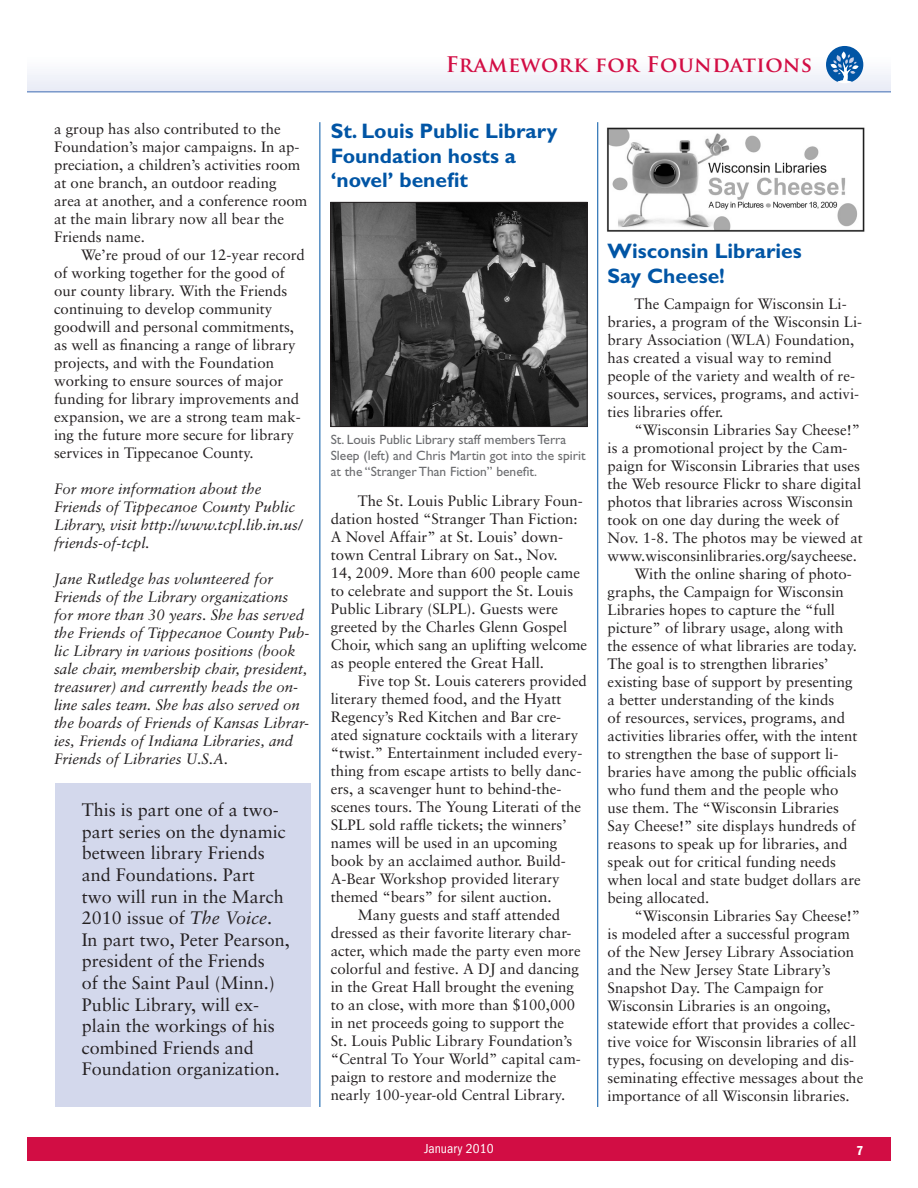
<style>
.page{position:relative;width:918px;height:1188px;background:#fff}
.page>*{position:absolute;margin:0;border:0;box-sizing:border-box;transform-origin:0 0}
._04_Headline__medium{font:700 21px/24.8px "Gill Sans";color:#0155a5}
._15_PAGE_NAME_right{font:700 21px "Trajan Pro";letter-spacing:.025em;color:#d20d44}
._06_Text__2nd__inden{font:18px/21.6px "Sabon";color:#231f20}
._06_Text__2nd__inden-2{font:15px/18px "Sabon";color:#231f20}
._06_Text__2nd__inden-3{font:italic 15px/18px "Sabon";color:#231f20}
._12_Caption{font:13.5px/16.2px "Gill Sans";color:#6c6d70}
.t1{font:condensed 13.5px "Franklin Gothic";color:#fff}
.t2{font:600 condensed 13.5px "Franklin Gothic";color:#fff}
.s1{font-style:italic}
</style>
<div class="page">
<div style="left:27px;top:1138px;width:864px;height:23px;background:#d20d44"></div>
<div style="left:27px;top:27px;width:864px;height:64px;background:linear-gradient(to bottom,#fff,#edeff8)"></div>
<hr style="left:27px;top:92px;width:864px;height:1px;background:#3d6bb3">
<svg style="left:826px;top:46px;width:37px;height:37px"></svg>
<img style="left:607px;top:127px;width:258px;height:105px">
<hr style="left:597px;top:122px;width:1px;height:985px;background:#0155a5">
<img style="left:332px;top:204px;width:254px;height:221px">
<div style="left:330px;top:202px;width:258px;height:225px;border:1px solid #231f20"></div>
<hr style="left:320px;top:122px;width:1px;height:985px;background:#0155a5">
<div style="left:55px;top:783px;width:255px;height:324px;background:#d3d8ec"></div>
<p class="_06_Text__2nd__inden-2" style="left:54px;top:119px;width:255px">a group has also contributed to the Foundation’s major campaigns. In ap&shy;preciation, a children’s activities room at one branch, an outdoor reading area at another, and a conference room at the main library now all bear the Friends name.</p>
<p class="_06_Text__2nd__inden-2" style="left:54px;top:245px;width:252px;text-indent:27px">We’re proud of our 12-year record of working together for the good of our county library. With the Friends continuing to develop community goodwill and personal commitments, as well as financing a range of library projects, and with the Foundation working to ensure sources of major funding for library improvements and expansion, we are a strong team mak&shy;ing the future more secure for library services in Tippecanoe County.</p>
<p class="_06_Text__2nd__inden-3" style="left:54px;top:480px;width:250px">For more information about the Friends of Tippecanoe County Public Library, visit http://www.tcpl.lib.in.us/ friends-of-tcpl.</p>
<p class="_06_Text__2nd__inden-3" style="left:54px;top:570px;width:257px">Jane Rutledge has volunteered for Friends of the Library organizations for more than 30 years. She has served the Friends of Tippecanoe County Pub&shy;lic Library in various positions (book sale chair, membership chair, president, treasurer) and currently heads the on&shy;line sales team. She has also served on the boards of Friends of Kansas Librar&shy;ies, Friends of Indiana Libraries, and Friends of Libraries U.S.A.</p>
<p class="_06_Text__2nd__inden" style="left:82px;top:799px;width:210px">This is part one of a two&shy;part series on the dynamic between library Friends and Foundations. Part<br>two will run in the March<br>2010 issue of <span class="s1">The Voice</span>.<br>In part two, Peter Pearson, president of the Friends<br>of the Saint Paul (Minn.)<br>Public Library, will ex&shy;plain the workings of his combined Friends and<br>Foundation organization.</p>
<p class="_15_PAGE_NAME_right" style="left:446px;top:52px;width:368px">Framework for Foundations</p>
<p class="_04_Headline__medium" style="left:331px;top:118px;width:228px">St. Louis Public Library<br>Foundation hosts a ‘novel’ benefit</p>
<p class="_12_Caption" style="left:331px;top:431px;width:256px">St. Louis Public Library staff members Terra<br>Sleep (left) and Chris Martin got into the spirit at the “Stranger Than Fiction” benefit.</p>
<p class="_06_Text__2nd__inden-2" style="left:331px;top:491px;width:258px;text-indent:27px">The St. Louis Public Library Foun&shy;dation hosted “Stranger Than Fiction:<br>A Novel Affair” at St. Louis’ down&shy;town Central Library on Sat., Nov.<br>14, 2009. More than 600 people came to celebrate and support the St. Louis Public Library (SLPL). Guests were greeted by the Charles Glenn Gospel Choir, which sang an uplifting welcome as people entered the Great Hall.</p>
<p class="_06_Text__2nd__inden-2" style="left:331px;top:671px;width:258px;text-indent:27px">Five top St. Louis caterers provided literary themed food, and the Hyatt Regency’s Red Kitchen and Bar cre&shy;ated signature cocktails with a literary “twist.” Entertainment included every&shy;thing from escape artists to belly danc&shy;ers, a scavenger hunt to behind-the&shy;scenes tours. The Young Literati of the SLPL sold raffle tickets; the winners’ names will be used in an upcoming book by an acclaimed author. Build-A-Bear Workshop provided literary themed “bears” for silent auction.</p>
<p class="_06_Text__2nd__inden-2" style="left:331px;top:905px;width:252px;text-indent:27px">Many guests and staff attended dressed as their favorite literary char&shy;acter, which made the party even more colorful and festive. A DJ and dancing in the Great Hall brought the evening to an close, with more than $100,000 in net proceeds going to support the St. Louis Public Library Foundation’s “Central To Your World” capital cam&shy;paign to restore and modernize the nearly 100-year-old Central Library.</p>
<p class="_04_Headline__medium" style="left:608px;top:238px;width:196px">Wisconsin Libraries<br>Say Cheese!</p>
<p class="_06_Text__2nd__inden-2" style="left:608px;top:294px;width:256px;text-indent:27px">The Campaign for Wisconsin Li&shy;braries, a program of the Wisconsin Li&shy;brary Association (WLA) Foundation, has created a visual way to remind people of the variety and wealth of re&shy;sources, services, programs, and activi&shy;ties libraries offer.</p>
<p class="_06_Text__2nd__inden-2" style="left:608px;top:420px;width:257px;text-indent:27px">“Wisconsin Libraries Say Cheese!” is a promotional project by the Cam&shy;paign for Wisconsin Libraries that uses the Web resource Flickr to share digital photos that libraries across Wisconsin took on one day during the week of Nov. 1-8. The photos may be viewed at www.wisconsinlibraries.org/saycheese.</p>
<p class="_06_Text__2nd__inden-2" style="left:608px;top:564px;width:255px;text-indent:27px">With the online sharing of photo&shy;graphs, the Campaign for Wisconsin Libraries hopes to capture the “full picture” of library usage, along with the essence of what libraries are today.<br>The goal is to strengthen libraries’ existing base of support by presenting a better understanding of the kinds<br>of resources, services, programs, and activities libraries offer, with the intent to strengthen the base of support li&shy;braries have among the public officials who fund them and the people who use them. The “Wisconsin Libraries Say Cheese!” site displays hundreds of reasons to speak up for libraries, and speak out for critical funding needs when local and state budget dollars are being allocated.</p>
<p class="_06_Text__2nd__inden-2" style="left:608px;top:906px;width:257px;text-indent:27px">“Wisconsin Libraries Say Cheese!” is modeled after a successful program of the New Jersey Library Association and the New Jersey State Library’s Snapshot Day. The Campaign for Wisconsin Libraries is an ongoing, statewide effort that provides a collec&shy;tive voice for Wisconsin libraries of all types, focusing on developing and dis&shy;seminating effective messages about the importance of all Wisconsin libraries.</p>
<p class="t1" style="left:424px;top:1141px;width:71px">January 2010</p>
<p class="t2" style="left:856px;top:1143px;width:8px">7</p>
</div>
